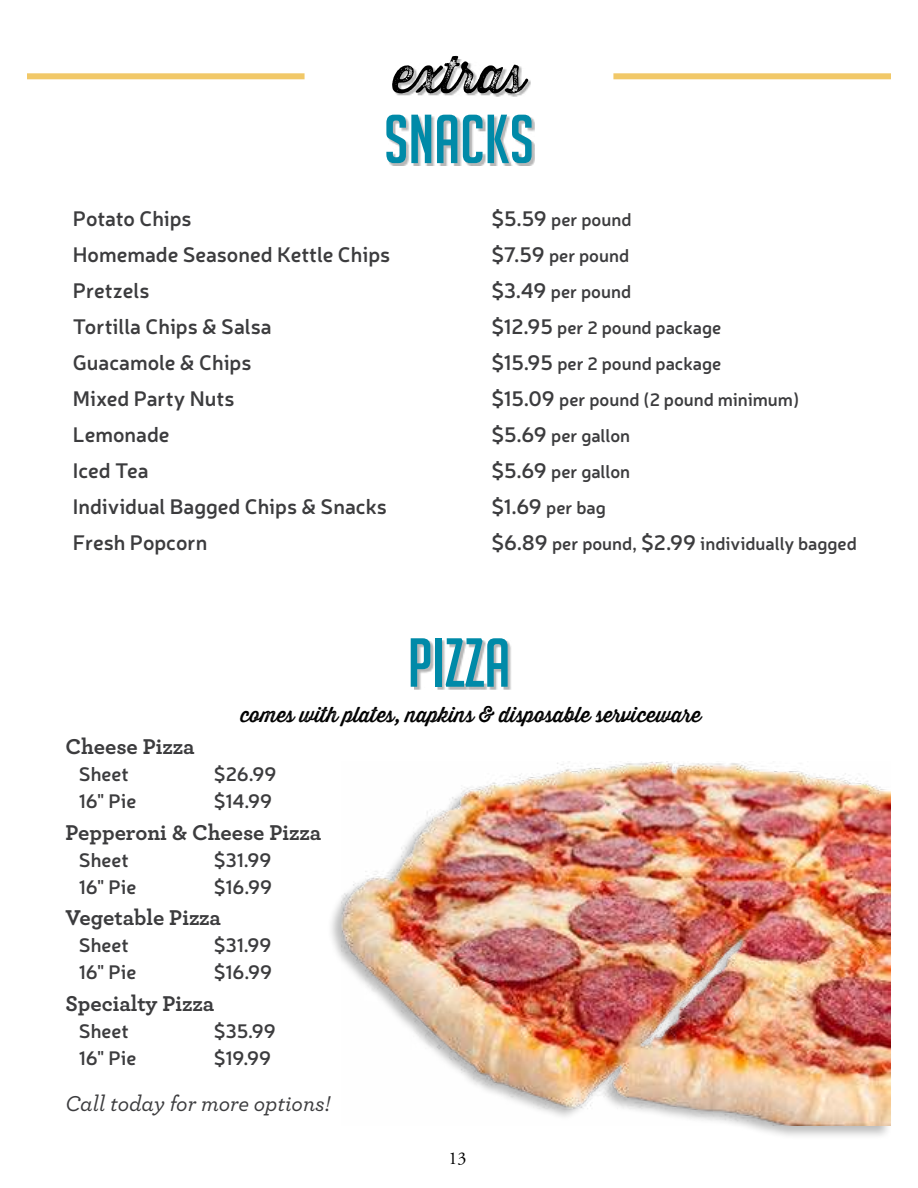
<style>
.page{position:relative;width:918px;height:1188px;background:#fff}
.page>*{position:absolute;margin:0;border:0;box-sizing:border-box;transform-origin:0 0}
.t1{font:67.5px "Big Noodle Titling";color:#008aa8}
.t2{font:51px "Thirsty Rough Reg Thr";color:#000}
.t3{font:700 22.5px "Archer";letter-spacing:-.005em;color:#3c3c3e}
.t4{font:italic 500 22.5px "Archer";color:#3c3c3e}
.t5{font:600 21px "Neris";color:#3c3c3e}
.t6{font:21px "Thirsty Rough Reg One";color:#000}
.t7{font:600 19.5px "Neris";color:#3c3c3e}
.t8{font:600 18px "Neris";color:#3c3c3e}
.t9{font:18px "Adobe Garamond Pro";color:#000}
.s1{font-size:21px}
</style>
<div class="page">
<div style="left:394px;top:59px;width:137px;height:38px;background:#000;opacity:.29"></div>
<div style="left:613px;top:73px;width:278px;height:6px;background:#f1c868"></div>
<div style="left:27px;top:73px;width:278px;height:6px;background:#f1c868"></div>
<div style="left:414px;top:640px;width:97px;height:49px;background:#000;opacity:.29"></div>
<div style="left:388px;top:116px;width:147px;height:50px;background:#000;opacity:.29"></div>
<div style="left:327px;top:762px;width:565px;height:378px;background:#000;opacity:.27"></div>
<img style="left:342px;top:762px;width:549px;height:363px">
<h2 class="t2" style="left:393px;top:56px;width:134px">extras</h2>
<h1 class="t1" style="left:384px;top:103px;width:151px">SNACKS</h1>
<p class="t5" style="left:73px;top:209px;width:120px">Potato Chips</p>
<p class="t8" style="left:491px;top:212px;width:142px"><span class="s1">$5.59</span> per pound</p>
<p class="t5" style="left:73px;top:245px;width:319px">Homemade Seasoned Kettle Chips</p>
<p class="t8" style="left:491px;top:248px;width:139px"><span class="s1">$7.59</span> per pound</p>
<p class="t5" style="left:73px;top:281px;width:78px">Pretzels</p>
<p class="t8" style="left:491px;top:284px;width:141px"><span class="s1">$3.49</span> per pound</p>
<p class="t5" style="left:73px;top:317px;width:200px">Tortilla Chips &amp; Salsa</p>
<p class="t8" style="left:491px;top:320px;width:231px"><span class="s1">$12.95</span> per 2 pound package</p>
<p class="t5" style="left:73px;top:353px;width:180px">Guacamole &amp; Chips</p>
<p class="t8" style="left:491px;top:356px;width:232px"><span class="s1">$15.95</span> per 2 pound package</p>
<p class="t5" style="left:73px;top:389px;width:163px">Mixed Party Nuts</p>
<p class="t8" style="left:491px;top:392px;width:310px"><span class="s1">$15.09</span> per pound (2 pound minimum)</p>
<p class="t5" style="left:73px;top:425px;width:98px">Lemonade</p>
<p class="t8" style="left:491px;top:428px;width:140px"><span class="s1">$5.69</span> per gallon</p>
<p class="t5" style="left:73px;top:461px;width:77px">Iced Tea</p>
<p class="t8" style="left:491px;top:464px;width:140px"><span class="s1">$5.69</span> per gallon</p>
<p class="t5" style="left:73px;top:497px;width:315px">Individual Bagged Chips &amp; Snacks</p>
<p class="t8" style="left:491px;top:500px;width:116px"><span class="s1">$1.69</span> per bag</p>
<p class="t5" style="left:73px;top:533px;width:136px">Fresh Popcorn</p>
<p class="t8" style="left:491px;top:536px;width:367px"><span class="s1">$6.89</span> per pound, <span class="s1">$2.99</span> individually bagged</p>
<h1 class="t1" style="left:408px;top:624px;width:104px">PIZZA</h1>
<p class="t6" style="left:240px;top:705px;width:462px">comes with plates, napkins &amp; disposable serviceware</p>
<p class="t3" style="left:65px;top:736px;width:131px">Cheese Pizza</p>
<p class="t7" style="left:79px;top:765px;width:51px">Sheet</p>
<p class="t7" style="left:214px;top:765px;width:64px">$26.99</p>
<p class="t7" style="left:79px;top:792px;width:59px">16" Pie</p>
<p class="t7" style="left:214px;top:792px;width:60px">$14.99</p>
<p class="t3" style="left:65px;top:821px;width:257px">Pepperoni &amp; Cheese Pizza</p>
<p class="t7" style="left:79px;top:851px;width:51px">Sheet</p>
<p class="t7" style="left:214px;top:851px;width:59px">$31.99</p>
<p class="t7" style="left:79px;top:878px;width:59px">16" Pie</p>
<p class="t7" style="left:214px;top:878px;width:60px">$16.99</p>
<p class="t3" style="left:65px;top:907px;width:157px">Vegetable Pizza</p>
<p class="t7" style="left:79px;top:936px;width:51px">Sheet</p>
<p class="t7" style="left:214px;top:936px;width:59px">$31.99</p>
<p class="t7" style="left:79px;top:963px;width:59px">16" Pie</p>
<p class="t7" style="left:214px;top:963px;width:60px">$16.99</p>
<p class="t3" style="left:65px;top:992px;width:150px">Specialty Pizza</p>
<p class="t7" style="left:79px;top:1022px;width:51px">Sheet</p>
<p class="t7" style="left:214px;top:1022px;width:63px">$35.99</p>
<p class="t7" style="left:79px;top:1049px;width:59px">16" Pie</p>
<p class="t7" style="left:214px;top:1049px;width:59px">$19.99</p>
<p class="t4" style="left:65px;top:1093px;width:266px">Call today for more options!</p>
<p class="t9" style="left:448px;top:1147px;width:19px">13</p>
</div>
